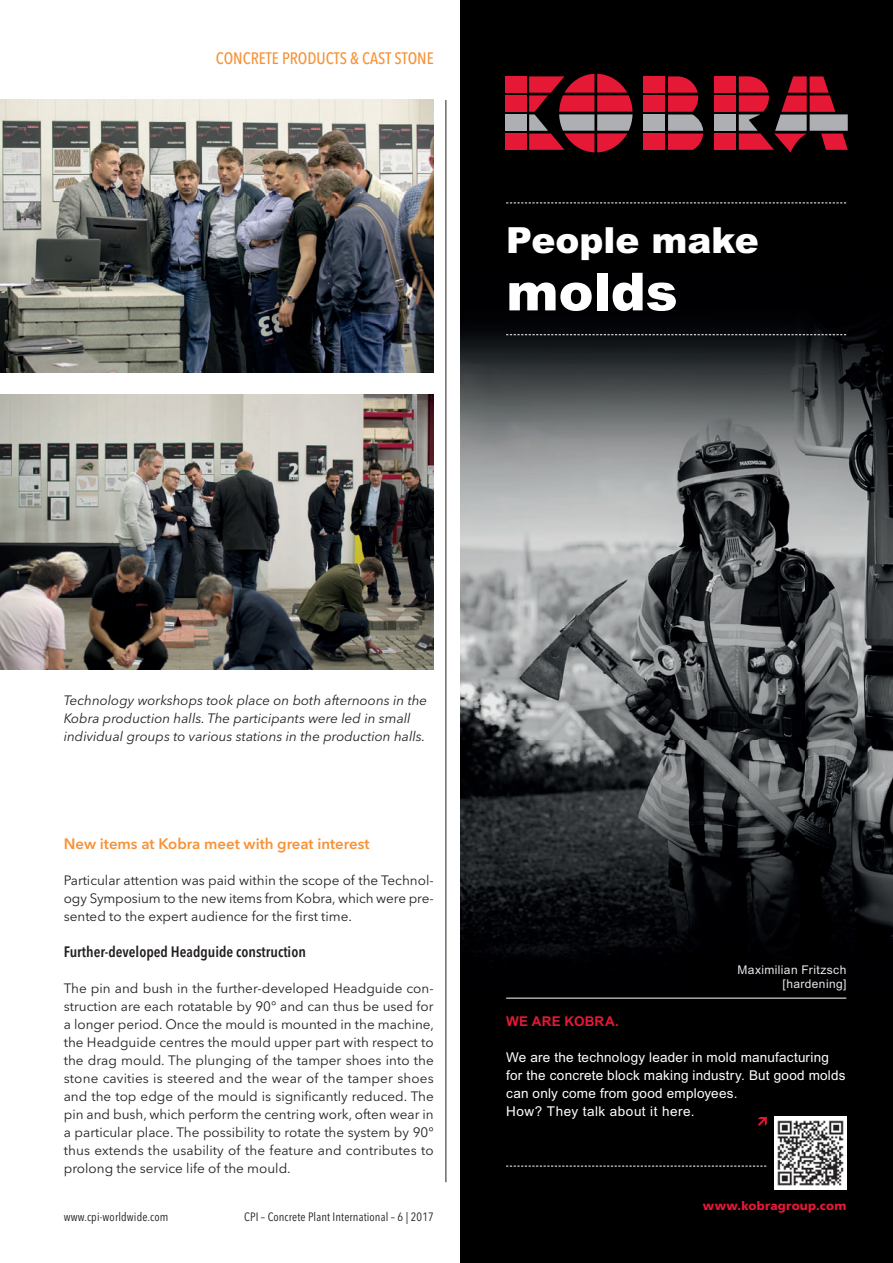
<style>
.page{position:relative;width:893px;height:1263px;background:#fff}
.page>*{position:absolute;margin:0;border:0;box-sizing:border-box;transform-origin:0 0}
.t1{font:900 52.5px "Arial";color:#fff}
.t2{font:900 36px "Arial";color:#fff}
.t3{font:500 16.5px "Avenir Next Condensed";color:#f69238}
.t4{font:600 15px "Avenir Next Condensed";color:#231f20}
.t5{font:600 15px "Avenir Next";color:#f69238}
.t6{font:13.5px/18px "Avenir Next";color:#231f20;text-align:justify}
.t7{font:italic 13.5px/18px "Avenir Next";color:#231f20}
.t8{font:13.5px/18px "Arial";letter-spacing:.02em;color:#fff}
.t9{font:700 13.5px "Arial";letter-spacing:.015em;color:#e51836}
.t10{font:12px "Avenir Next Condensed";letter-spacing:.01em;color:#231f20}
.t11{font:12px/14.4px "Arial";letter-spacing:.03em;color:#e6e7e9;text-align:right}
.t12{font:900 12px "Frutiger LT";letter-spacing:.02em;color:#e51836}
</style>
<div class="page">
<img style="left:460px;top:0;width:433px;height:1263px">
<svg style="left:506px;top:203px;width:340px;height:1px"></svg>
<hr style="left:506px;top:998px;width:340px;height:1px;background:#fff">
<svg style="left:506px;top:334px;width:340px;height:1px"></svg>
<svg style="left:506px;top:1166px;width:260px;height:1px"></svg>
<div style="left:644px;top:76px;width:21px;height:17px;background:#e51836"></div>
<div style="left:714px;top:76px;width:22px;height:17px;background:#e51836"></div>
<div style="left:714px;top:133px;width:22px;height:17px;background:#e51836"></div>
<svg style="left:739px;top:76px;width:109px;height:77px;background:#732431"></svg>
<div style="left:714px;top:95px;width:22px;height:17px;background:#e51836"></div>
<div style="left:714px;top:114px;width:22px;height:17px;background:#aeafb3"></div>
<div style="left:644px;top:95px;width:21px;height:17px;background:#e51836"></div>
<div style="left:644px;top:114px;width:21px;height:17px;background:#aeafb3"></div>
<div style="left:644px;top:133px;width:21px;height:17px;background:#e51836"></div>
<svg style="left:668px;top:76px;width:35px;height:74px;background:#9d2f40"></svg>
<div style="left:505px;top:76px;width:21px;height:17px;background:#e51836"></div>
<div style="left:505px;top:95px;width:21px;height:17px;background:#e51836"></div>
<div style="left:505px;top:114px;width:21px;height:17px;background:#aeafb3"></div>
<div style="left:505px;top:133px;width:21px;height:17px;background:#e51836"></div>
<svg style="left:529px;top:74px;width:103px;height:78px;background:#882737"></svg>
<img style="left:774px;top:1117px;width:73px;height:72px">
<svg style="left:758px;top:1117px;width:9px;height:9px"></svg>
<img style="left:1px;top:100px;width:433px;height:272px">
<img style="left:0;top:394px;width:434px;height:276px">
<hr style="left:445px;top:100px;width:1px;height:1082px;background:#231f20">
<p class="t3" style="left:216px;top:51px;width:219px">CONCRETE PRODUCTS &amp; CAST STONE</p>
<h2 class="t2" style="left:506px;top:228px;width:254px">People make</h2>
<h1 class="t1" style="left:506px;top:273px;width:173px">molds</h1>
<p class="t7" style="left:64px;top:692px;width:365px">Technology workshops took place on both afternoons in the<br>Kobra production halls. The participants were led in small individual groups to various stations in the production halls.</p>
<p class="t5" style="left:64px;top:837px;width:307px">New items at Kobra meet with great interest</p>
<p class="t6" style="left:64px;top:872px;width:371px">Particular attention was paid within the scope of the Technol&shy;ogy Symposium to the new items from Kobra, which were pre&shy;sented to the expert audience for the first time.</p>
<p class="t4" style="left:64px;top:945px;width:244px">Further-developed Headguide construction</p>
<p class="t6" style="left:64px;top:980px;width:372px">The pin and bush in the further-developed Headguide con&shy;struction are each rotatable by 90° and can thus be used for a longer period. Once the mould is mounted in the machine, the Headguide centres the mould upper part with respect to the drag mould. The plunging of the tamper shoes into the stone cavities is steered and the wear of the tamper shoes and the top edge of the mould is significantly reduced. The pin and bush, which perform the centring work, often wear in a particular place. The possibility to rotate the system by 90° thus extends the usability of the feature and contributes to prolong the service life of the mould.</p>
<p class="t10" style="left:64px;top:1209px;width:106px">www.cpi-worldwide.com</p>
<p class="t10" style="left:244px;top:1209px;width:191px">CPI – Concrete Plant International – 6 | 2017</p>
<p class="t11" style="left:737px;top:963px;width:110px">Maximilian Fritzsch [hardening]</p>
<p class="t9" style="left:506px;top:1017px;width:114px">WE ARE KOBRA.</p>
<p class="t8" style="left:506px;top:1050px;width:341px">We are the technology leader in mold manufacturing for the concrete block making industry. But good molds can only come from good employees.<br>How? They talk about it here.</p>
<p class="t12" style="left:703px;top:1198px;width:145px">www.kobragroup.com</p>
</div>
